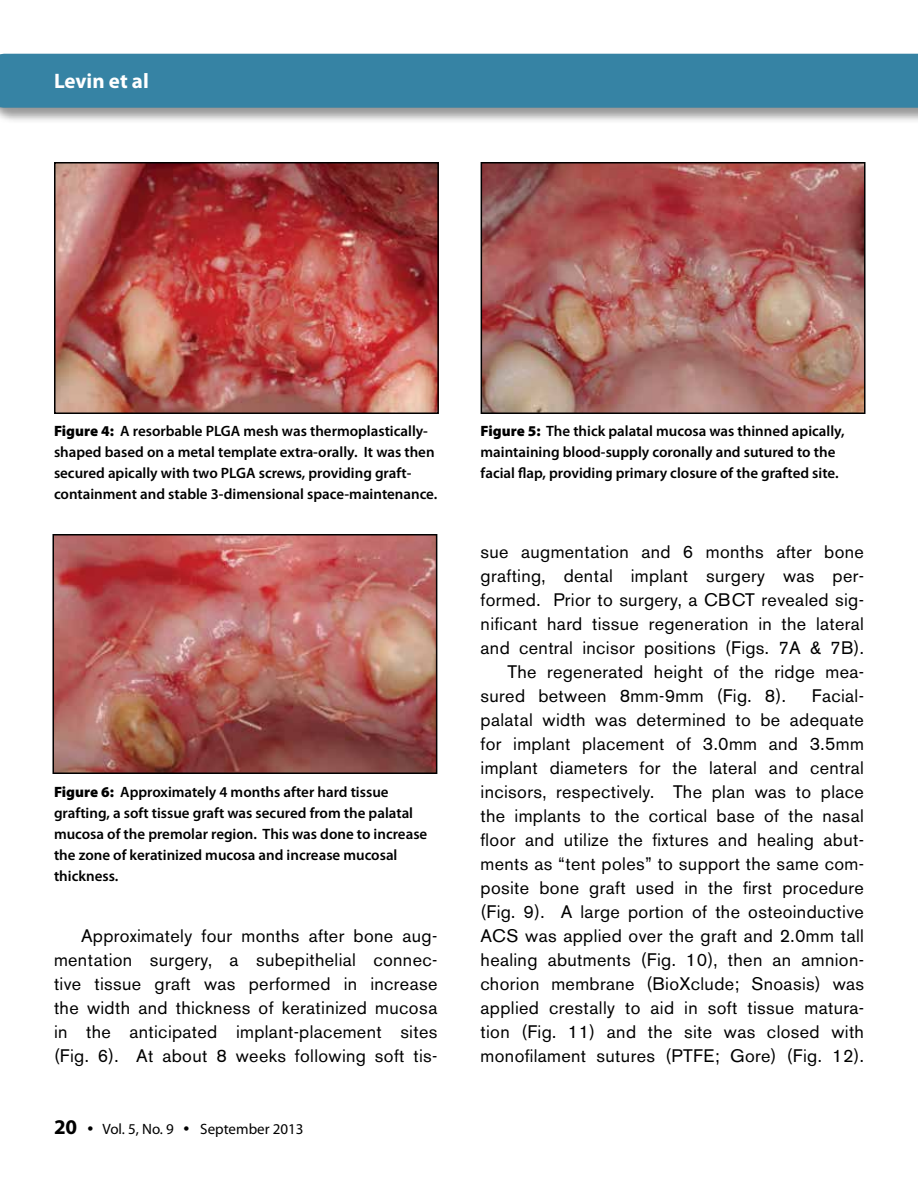
<style>
.page{position:relative;width:918px;height:1188px;background:#fff}
.page>*{position:absolute;margin:0;border:0;box-sizing:border-box;transform-origin:0 0}
.t1{font:700 21px "Myriad Pro";color:#fff}
.t2{font:700 21px "Myriad Pro";color:#000}
.t3{font:18px/24px "Akzidenz Grotesk BE";letter-spacing:.02em;color:#000;text-align:justify}
.t4{font:600 15px/21px "Myriad Pro";color:#000}
.t5{font:15px "Myriad Pro";color:#000}
.s1{font-weight:900}
</style>
<div class="page">
<div style="left:0;top:54px;width:918px;height:70px;background:#000;opacity:.4"></div>
<div style="left:0;top:54px;width:918px;height:54px;background:#3683a4"></div>
<img style="left:57px;top:165px;width:379px;height:246px">
<div style="left:54px;top:162px;width:385px;height:252px;border:2px solid #000"></div>
<img style="left:484px;top:165px;width:379px;height:246px">
<div style="left:481px;top:162px;width:385px;height:252px;border:2px solid #000"></div>
<img style="left:55px;top:537px;width:379px;height:234px">
<div style="left:52px;top:534px;width:385px;height:240px;border:2px solid #000"></div>
<p class="t1" style="left:54px;top:69px;width:96px">Levin et al</p>
<p class="t4" style="left:54px;top:421px;width:385px"><span class="s1">Figure 4:</span> A resorbable PLGA mesh was thermoplastically&shy;shaped based on a metal template extra-orally. It was then secured apically with two PLGA screws, providing graft&shy;containment and stable 3-dimensional space-maintenance.</p>
<p class="t4" style="left:481px;top:421px;width:366px"><span class="s1">Figure 5:</span> The thick palatal mucosa was thinned apically, maintaining blood-supply coronally and sutured to the facial flap, providing primary closure of the grafted site.</p>
<p class="t4" style="left:54px;top:782px;width:375px"><span class="s1">Figure 6:</span> Approximately 4 months after hard tissue grafting, a soft tissue graft was secured from the palatal mucosa of the premolar region. This was done to increase the zone of keratinized mucosa and increase mucosal thickness.</p>
<p class="t3" style="left:54px;top:924px;width:385px;text-indent:27px">Approximately four months after bone aug&shy;mentation surgery, a subepithelial connec&shy;tive tissue graft was performed in increase the width and thickness of keratinized mucosa in the anticipated implant-placement sites (Fig. 6). At about 8 weeks following soft tis-</p>
<p class="t2" style="left:54px;top:1115px;width:25px">20</p>
<p class="t5" style="left:102px;top:1121px;width:73px">Vol. 5, No. 9</p>
<p class="t5" style="left:200px;top:1121px;width:105px">September 2013</p>
<p class="t3" style="left:481px;top:540px;width:385px">sue augmentation and 6 months after bone</p>
<p class="t3" style="left:481px;top:564px;width:385px">grafting, dental implant surgery was per-</p>
<p class="t3" style="left:481px;top:588px;width:385px">formed. Prior to surgery, a CBCT revealed sig-</p>
<p class="t3" style="left:481px;top:612px;width:385px">nificant hard tissue regeneration in the lateral</p>
<p class="t3" style="left:481px;top:636px;width:385px">and central incisor positions (Figs. 7A &amp; 7B).</p>
<p class="t3" style="left:508px;top:660px;width:358px">The regenerated height of the ridge mea-</p>
<p class="t3" style="left:481px;top:684px;width:307px">sured between 8mm-9mm (Fig. 8).</p>
<p class="t3" style="left:481px;top:684px;width:385px;text-indent:331px">Facial&shy;palatal width was determined to be adequate for implant placement of 3.0mm and 3.5mm implant diameters for the lateral and central incisors, respectively. The plan was to place the implants to the cortical base of the nasal floor and utilize the fixtures and healing abut&shy;ments as “tent poles” to support the same com&shy;posite bone graft used in the first procedure (Fig. 9). A large portion of the osteoinductive ACS was applied over the graft and 2.0mm tall healing abutments (Fig. 10), then an amnion&shy;chorion membrane (BioXclude; Snoasis) was applied crestally to aid in soft tissue matura&shy;tion (Fig. 11) and the site was closed with monofilament sutures (PTFE; Gore) (Fig. 12).</p>
</div>
